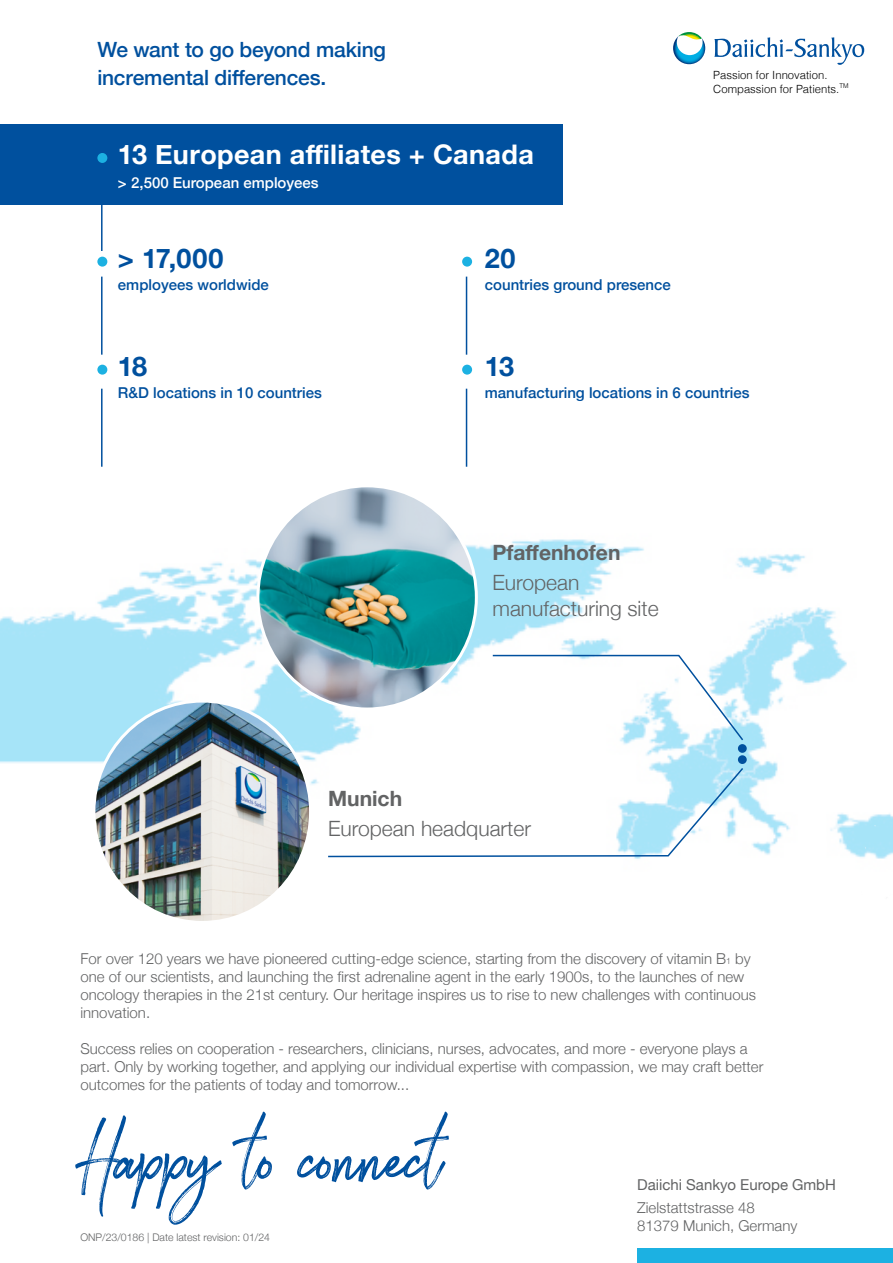
<style>
.page{position:relative;width:893px;height:1263px;background:#fff}
.page>*{position:absolute;margin:0;border:0;box-sizing:border-box;transform-origin:0 0}
.t1{font:86.4px "Brownhill Script";color:#00509e}
.t2{font:700 27px "Helvetica Neue";letter-spacing:.015em;color:#fff}
.t3{font:700 27px "Helvetica Neue";color:#00509e}
.t4{font:500 21px/28px "Helvetica Neue";letter-spacing:-.01em;color:#00509e}
.t5{font:300 21px "Helvetica Neue";color:#626364}
.t6{font:700 21px "Helvetica Neue";color:#626364}
.t7{font:300 15px/18px "Helvetica Neue";color:#626364}
.t8{font:500 15px "Helvetica Neue";color:#00509e}
.t9{font:15px "Helvetica Neue";color:#626364}
.t10{font:500 15px "Helvetica Neue";color:#fff}
.t11{font:300 11.25px "Helvetica";color:#000}
.t12{font:300 10.5px "Helvetica Neue";color:#626364}
.s1{font-size:8.7px}
</style>
<div class="page">
<div style="left:0;top:124px;width:563px;height:81px;background:#00509e"></div>
<div style="left:637px;top:1248px;width:256px;height:15px;background:#1cb1e2"></div>
<hr style="left:101px;top:277px;width:2px;height:78px;background:#00509e">
<hr style="left:101px;top:173px;width:2px;height:78px;background:#00509e">
<hr style="left:466px;top:277px;width:1px;height:78px;background:#00509e">
<hr style="left:101px;top:389px;width:2px;height:78px;background:#00509e">
<hr style="left:466px;top:389px;width:1px;height:78px;background:#00509e">
<img style="left:0;top:539px;width:893px;height:320px">
<div style="left:97px;top:257px;width:10px;height:10px;background:#1cb1e2;border-radius:50%"></div>
<div style="left:97px;top:153px;width:10px;height:10px;background:#1cb1e2;border-radius:50%"></div>
<div style="left:462px;top:257px;width:10px;height:10px;background:#1cb1e2;border-radius:50%"></div>
<div style="left:97px;top:365px;width:10px;height:10px;background:#1cb1e2;border-radius:50%"></div>
<div style="left:462px;top:365px;width:10px;height:10px;background:#1cb1e2;border-radius:50%"></div>
<img style="left:258px;top:488px;width:218px;height:221px">
<svg style="left:491px;top:654px;width:254px;height:88px"></svg>
<div style="left:738px;top:744px;width:9px;height:9px;background:#00509e;border-radius:50%"></div>
<img style="left:94px;top:701px;width:217px;height:219px">
<svg style="left:327px;top:766px;width:418px;height:92px"></svg>
<div style="left:738px;top:755px;width:9px;height:9px;background:#00509e;border-radius:50%"></div>
<svg style="left:714px;top:37px;width:150px;height:28px"></svg>
<svg style="left:673px;top:32px;width:32px;height:32px"></svg>
<p class="t4" style="left:97px;top:34px;width:290px">We want to go beyond making incremental differences.</p>
<p class="t2" style="left:118px;top:133px;width:417px">13 European affiliates + Canada</p>
<p class="t10" style="left:118px;top:171px;width:202px">&gt; 2,500 European employees</p>
<p class="t3" style="left:118px;top:237px;width:107px">&gt; 17,000</p>
<p class="t3" style="left:485px;top:237px;width:32px">20</p>
<p class="t8" style="left:118px;top:272px;width:152px">employees worldwide</p>
<p class="t8" style="left:485px;top:272px;width:187px">countries ground presence</p>
<p class="t3" style="left:118px;top:346px;width:31px">18</p>
<p class="t3" style="left:485px;top:346px;width:31px">13</p>
<p class="t11" style="left:713px;top:66px;width:116px">Passion for Innovation.</p>
<p class="t11" style="left:713px;top:79px;width:137px">Compassion for Patients.<sup>TM</sup></p>
<p class="t8" style="left:118px;top:381px;width:205px">R&amp;D locations in 10 countries</p>
<p class="t8" style="left:485px;top:381px;width:266px">manufacturing locations in 6 countries</p>
<p class="t6" style="left:492px;top:536px;width:130px">Pfaffenhofen</p>
<p class="t5" style="left:492px;top:566px;width:89px">European</p>
<p class="t5" style="left:492px;top:591px;width:168px">manufacturing site</p>
<p class="t6" style="left:328px;top:782px;width:76px">Munich</p>
<p class="t5" style="left:328px;top:811px;width:204px">European headquarter</p>
<p class="t7" style="left:80px;top:948px;width:677px">For over 120 years we have pioneered cutting-edge science, starting from the discovery of vitamin B<span class="s1">1</span> by one of our scientists, and launching the first adrenaline agent in the early 1900s, to the launches of new oncology therapies in the 21st century. Our heritage inspires us to rise to new challenges with continuous innovation.</p>
<p class="t7" style="left:80px;top:1038px;width:684px">Success relies on cooperation - researchers, clinicians, nurses, advocates, and more - everyone plays a part. Only by working together, and applying our individual expertise with compassion, we may craft better outcomes for the patients of today and tomorrow...</p>
<p class="t1" style="left:75px;top:1098px;width:370px">Happy to connect</p>
<p class="t12" style="left:80px;top:1229px;width:191px">ONP/23/0186 | Date latest revision: 01/24</p>
<p class="t9" style="left:637px;top:1174px;width:200px">Daiichi Sankyo Europe GmbH</p>
<p class="t7" style="left:637px;top:1197px;width:119px">Zielstattstrasse 48</p>
<p class="t7" style="left:637px;top:1215px;width:162px">81379 Munich, Germany</p>
</div>
